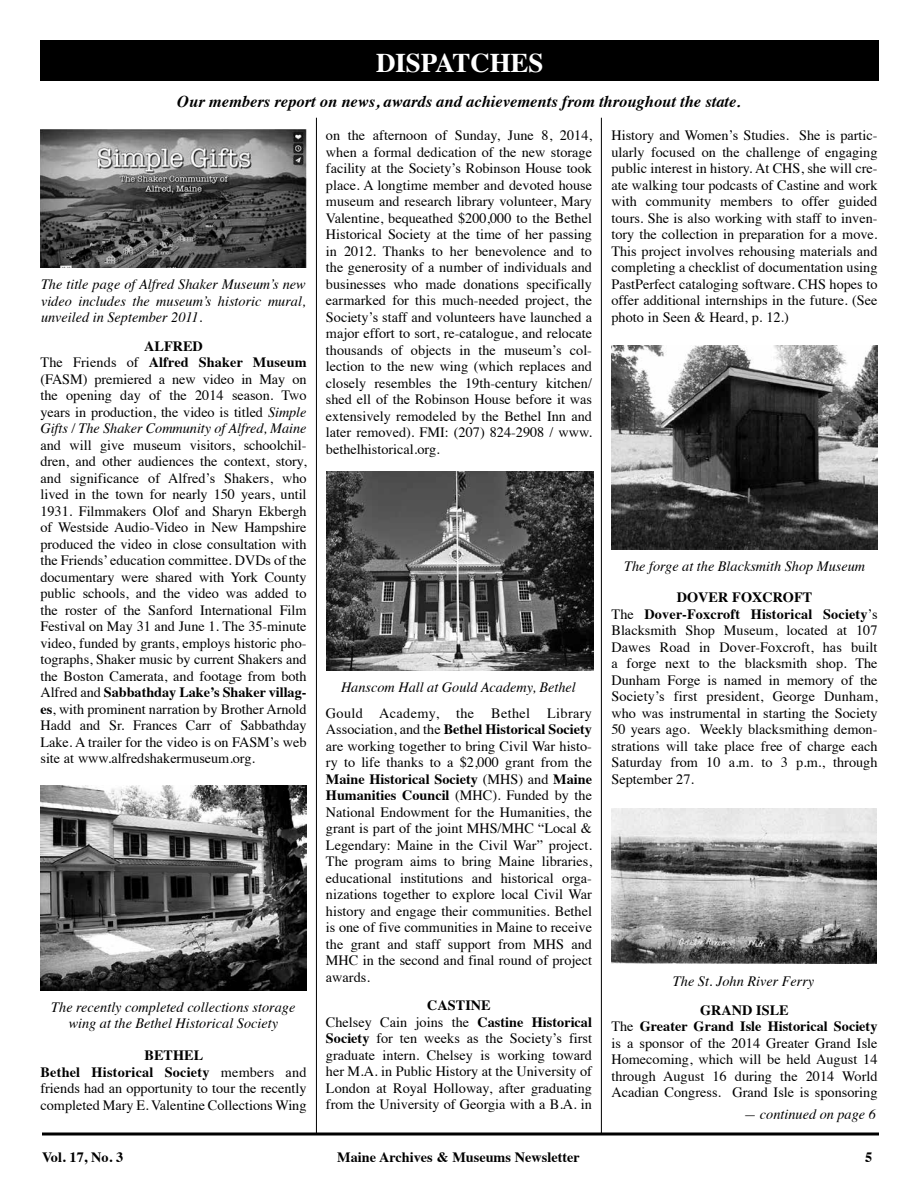
<style>
.page{position:relative;width:918px;height:1188px;background:#fff}
.page>*{position:absolute;margin:0;border:0;box-sizing:border-box;transform-origin:0 0}
.t1{font:700 27px "Times";letter-spacing:-.005em;color:#fff}
.t2{font:italic 700 16.5px "Times";color:#000}
.t3{font:14.25px/16.5px "Times";color:#000;text-align:center}
.t4{font:italic 14.25px/16.5px "Times";color:#000;text-align:justify}
.t5{font:700 14.25px "Times";color:#000}
.s1{font-weight:700}
.s2{font-style:italic}
</style>
<div class="page">
<svg style="left:42px;top:1132px;width:837px;height:4px"></svg>
<div style="left:41px;top:40px;width:838px;height:41px;background:#000"></div>
<img style="left:40px;top:130px;width:266px;height:138px">
<img style="left:40px;top:785px;width:266px;height:205px">
<img style="left:326px;top:471px;width:267px;height:200px">
<img style="left:611px;top:346px;width:266px;height:204px">
<img style="left:611px;top:809px;width:266px;height:154px">
<hr style="left:316px;top:118px;width:1px;height:1016px;background:#000">
<hr style="left:601px;top:118px;width:1px;height:1016px;background:#000">
<h1 class="t1" style="left:376px;top:37px;width:169px">DISPATCHES</h1>
<p class="t2" style="left:177px;top:86px;width:565px">Our members report on news, awards and achievements from throughout the state.</p>
<p class="t4" style="left:41px;top:275px;width:266px">The title page of Alfred Shaker Museum’s new video includes the museum’s historic mural, unveiled in September 2011.</p>
<p class="t3" style="left:41px;top:337px;width:268px"><span class="s1">ALFRED<br></span>The Friends of <span class="s1">Alfred Shaker Museum </span>(FASM) premiered a new video in May on the opening day of the 2014 season. Two years in production, the video is titled <span class="s2">Simple Gifts / The Shaker Community of Alfred, Maine</span></p>
<p class="t3" style="left:41px;top:436px;width:268px;text-align:justify">and will give museum visitors, schoolchil&shy;dren, and other audiences the context, story, and significance of Alfred’s Shakers, who lived in the town for nearly 150 years, until 1931. Filmmakers Olof and Sharyn Ekbergh of Westside Audio-Video in New Hampshire produced the video in close consultation with the Friends’ education committee. DVDs of the documentary were shared with York County public schools, and the video was added to the roster of the Sanford International Film Festival on May 31 and June 1. The 35-minute video, funded by grants, employs historic pho&shy;tographs, Shaker music by current Shakers and the Boston Camerata, and footage from both Alfred and <span class="s1">Sabbathday Lake’s Shaker villag&shy;es</span>, with prominent narration by Brother Arnold Hadd and Sr. Frances Carr of Sabbathday Lake. A trailer for the video is on FASM’s web site at www.alfredshakermuseum.org.</p>
<p class="t4" style="left:51px;top:998px;width:246px;text-align:center">The recently completed collections storage wing at the Bethel Historical Society</p>
<p class="t3" style="left:41px;top:1046px;width:268px"><span class="s1">BETHEL<br>Bethel Historical Society</span> members and friends had an opportunity to tour the recently completed Mary E. Valentine Collections Wing</p>
<p class="t3" style="left:326px;top:126px;width:268px;text-align:justify">on the afternoon of Sunday, June 8, 2014, when a formal dedication of the new storage facility at the Society’s Robinson House took place. A longtime member and devoted house museum and research library volunteer, Mary Valentine, bequeathed $200,000 to the Bethel Historical Society at the time of her passing in 2012. Thanks to her benevolence and to the generosity of a number of individuals and businesses who made donations specifically earmarked for this much-needed project, the Society’s staff and volunteers have launched a major effort to sort, re-catalogue, and relocate thousands of objects in the museum’s col&shy;lection to the new wing (which replaces and closely resembles the 19th-century kitchen/ shed ell of the Robinson House before it was extensively remodeled by the Bethel Inn and later removed). FMI: (207) 824-2908 / www. bethelhistorical.org.</p>
<p class="t3" style="left:611px;top:126px;width:268px;text-align:justify">History and Women’s Studies. She is partic&shy;ularly focused on the challenge of engaging public interest in history. At CHS, she will cre&shy;ate walking tour podcasts of Castine and work with community members to offer guided tours. She is also working with staff to inven&shy;tory the collection in preparation for a move.<br>This project involves rehousing materials and completing a checklist of documentation using PastPerfect cataloging software. CHS hopes to offer additional internships in the future. (See photo in Seen &amp; Heard, p. 12.)</p>
<p class="t4" style="left:341px;top:678px;width:236px">Hanscom Hall at Gould Academy, Bethel</p>
<p class="t3" style="left:326px;top:704px;width:268px;text-align:justify">Gould Academy, the Bethel Library Association, and the <span class="s1">Bethel Historical Society </span>are working together to bring Civil War histo&shy;ry to life thanks to a $2,000 grant from the <span class="s1">Maine Historical Society</span> (MHS) and <span class="s1">Maine Humanities Council</span> (MHC). Funded by the National Endowment for the Humanities, the grant is part of the joint MHS/MHC “Local &amp; Legendary: Maine in the Civil War” project.<br>The program aims to bring Maine libraries, educational institutions and historical orga&shy;nizations together to explore local Civil War history and engage their communities. Bethel is one of five communities in Maine to receive the grant and staff support from MHS and MHC in the second and final round of project awards.</p>
<p class="t3" style="left:326px;top:996px;width:268px"><span class="s1">CASTINE<br></span>Chelsey Cain joins the <span class="s1">Castine Historical Society</span> for ten weeks as the Society’s first graduate intern. Chelsey is working toward her M.A. in Public History at the University of London at Royal Holloway, after graduating from the University of Georgia with a B.A. in</p>
<p class="t4" style="left:624px;top:557px;width:242px">The forge at the Blacksmith Shop Museum</p>
<p class="t3" style="left:611px;top:588px;width:268px;text-align:left;text-indent:65px"><span class="s1">DOVER FOXCROFT<br></span>The <span class="s1">Dover-Foxcroft Historical Society</span>’s Blacksmith Shop Museum, located at 107<br>Dawes Road in Dover-Foxcroft, has built a forge next to the blacksmith shop. The Dunham Forge is named in memory of the Society’s first president, George Dunham, who was instrumental in starting the Society 50 years ago. Weekly blacksmithing demon&shy;strations will take place free of charge each Saturday from 10 a.m. to 3 p.m., through September 27.</p>
<p class="t4" style="left:673px;top:972px;width:143px">The St. John River Ferry</p>
<p class="t3" style="left:611px;top:1001px;width:268px"><span class="s1">GRAND ISLE<br></span>The <span class="s1">Greater Grand Isle Historical Society </span>is a sponsor of the 2014 Greater Grand Isle Homecoming, which will be held August 14 through August 16 during the 2014 World Acadian Congress. Grand Isle is sponsoring</p>
<p class="t4" style="left:744px;top:1105px;width:134px">— continued on page 6</p>
<p class="t5" style="left:42px;top:1143px;width:83px">Vol. 17, No. 3</p>
<p class="t5" style="left:337px;top:1143px;width:244px">Maine Archives &amp; Museums Newsletter</p>
<p class="t5" style="left:865px;top:1143px;width:9px">5</p>
</div>
